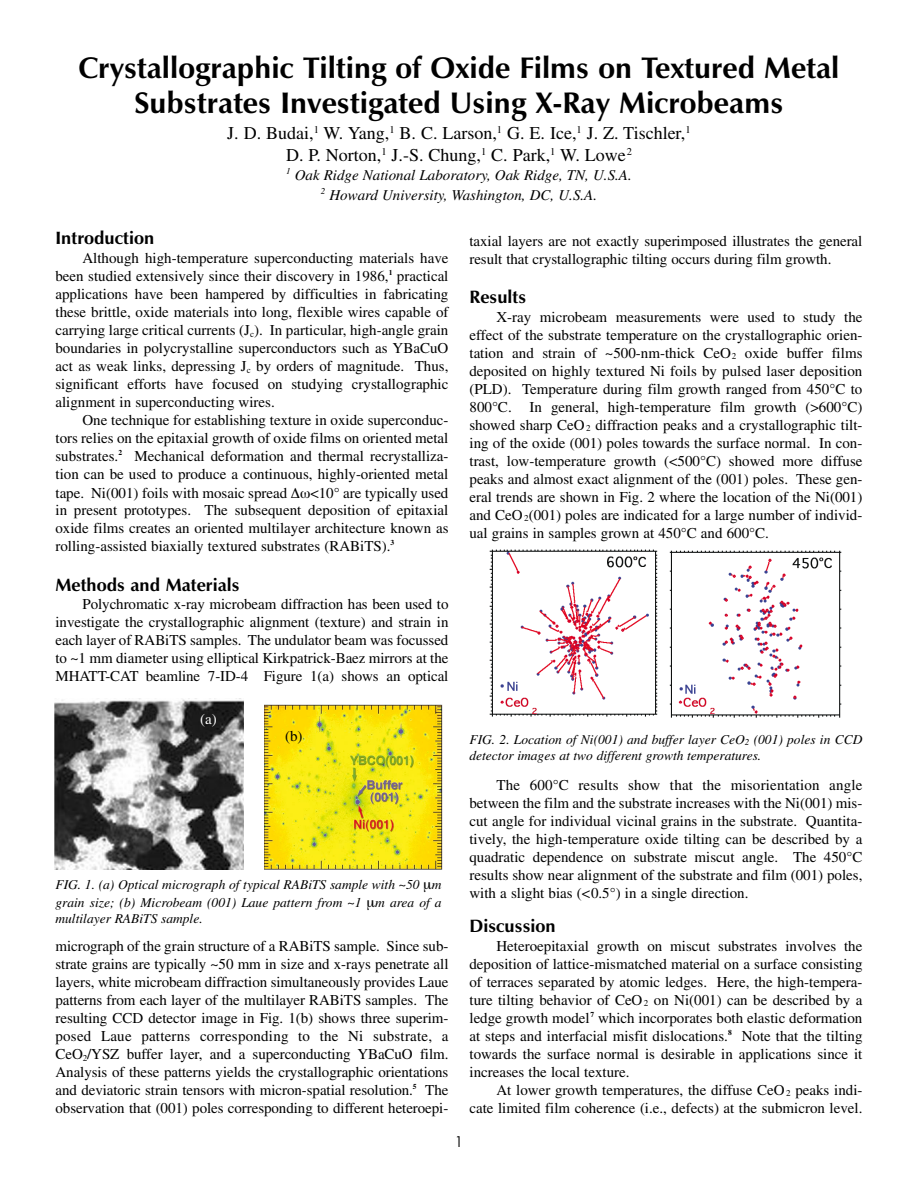
<style>
.page{position:relative;width:918px;height:1188px;background:#fff}
.page>*{position:absolute;margin:0;border:0;box-sizing:border-box;transform-origin:0 0}
.t1{font:700 30px/34.5px "Zapf Humanist 601 BT";color:#000;text-align:center}
.t2{font:18px/21.6px "Times";color:#000;text-align:center}
.t3{font:700 18px "Zapf Humanist 601 BT";color:#000}
.t4{font:15px/18px "Times";color:#000;text-align:justify}
.t5{font:italic 15px/19.5px "Times";color:#000;text-align:center}
.t6{font:15px "Times";color:#fff}
.t7{font:15px "Century Gothic";color:#000}
.t8{font:italic 13.5px/18px "Times";color:#000}
</style>
<div class="page">
<img style="left:54px;top:698px;width:190px;height:171px">
<img style="left:264px;top:705px;width:178px;height:165px">
<img style="left:489px;top:549px;width:353px;height:169px">
<h1 class="t1" style="left:78px;top:57px;width:762px">Crystallographic Tilting of Oxide Films on Textured Metal<br>Substrates Investigated Using X-Ray Microbeams</h1>
<p class="t2" style="left:227px;top:124px;width:465px">J. D. Budai,<sup>1</sup> W. Yang,<sup>1</sup> B. C. Larson,<sup>1</sup> G. E. Ice,<sup>1</sup> J. Z. Tischler,<sup>1<br></sup>D. P. Norton,<sup>1</sup> J.-S. Chung,<sup>1</sup> C. Park,<sup>1</sup> W. Lowe<sup>2</sup></p>
<p class="t5" style="left:286px;top:167px;width:347px"><sup>1</sup> Oak Ridge National Laboratory, Oak Ridge, TN, U.S.A.<br><sup>2</sup> Howard University, Washington, DC, U.S.A.</p>
<p class="t3" style="left:56px;top:232px;width:100px">Introduction</p>
<p class="t4" style="left:55px;top:251px;width:394px;text-indent:27px">Although high-temperature superconducting materials have been studied extensively since their discovery in 1986,<sup>1</sup> practical applications have been hampered by difficulties in fabricating these brittle, oxide materials into long, flexible wires capable of carrying large critical currents (J<sub>c</sub>). In particular, high-angle grain boundaries in polycrystalline superconductors such as YBaCuO act as weak links, depressing J<sub>c</sub> by orders of magnitude. Thus, significant efforts have focused on studying crystallographic alignment in superconducting wires.</p>
<p class="t4" style="left:55px;top:413px;width:395px;text-indent:27px">One technique for establishing texture in oxide superconduc&shy;tors relies on the epitaxial growth of oxide films on oriented metal substrates.<sup>2</sup> Mechanical deformation and thermal recrystalliza&shy;tion can be used to produce a continuous, highly-oriented metal tape. Ni(001) foils with mosaic spread ∆ &lt;10° are typically used in present prototypes. The subsequent deposition of epitaxial oxide films creates an oriented multilayer architecture known as rolling-assisted biaxially textured substrates (RABiTS).<sup>3</sup></p>
<p class="t3" style="left:56px;top:578px;width:186px">Methods and Materials</p>
<p class="t4" style="left:56px;top:597px;width:395px;text-indent:27px">Polychromatic x-ray microbeam diffraction has been used to investigate the crystallographic alignment (texture) and strain in each layer of RABiTS samples. The undulator beam was focussed to ~1 mm diameter using elliptical Kirkpatrick-Baez mirrors at the MHATT-CAT beamline 7-ID-4 Figure 1(a) shows an optical</p>
<p class="t4" style="left:470px;top:233px;width:394px">taxial layers are not exactly superimposed illustrates the general result that crystallographic tilting occurs during film growth.</p>
<p class="t3" style="left:470px;top:290px;width:58px">Results</p>
<p class="t4" style="left:469px;top:309px;width:395px;text-indent:27px">X-ray microbeam measurements were used to study the effect of the substrate temperature on the crystallographic orien&shy;tation and strain of ~500-nm-thick CeO<sub>2</sub> oxide buffer films deposited on highly textured Ni foils by pulsed laser deposition (PLD). Temperature during film growth ranged from 450°C to 800°C. In general, high-temperature film growth (&gt;600°C) showed sharp CeO <sub>2</sub> diffraction peaks and a crystallographic tilt&shy;ing of the oxide (001) poles towards the surface normal. In con&shy;trast, low-temperature growth (&lt;500°C) showed more diffuse peaks and almost exact alignment of the (001) poles. These gen&shy;eral trends are shown in Fig. 2 where the location of the Ni(001) and CeO <sub>2</sub>(001) poles are indicated for a large number of individ&shy;ual grains in samples grown at 450°C and 600°C.</p>
<p class="t6" style="left:200px;top:713px;width:18px">(a)</p>
<p class="t4" style="left:285px;top:729px;width:19px">(b)</p>
<p class="t8" style="left:55px;top:876px;width:388px">FIG. 1. (a) Optical micrograph of typical RABiTS sample with ~50 m grain size; (b) Microbeam (001) Laue pattern from ~1 m area of a</p>
<p class="t8" style="left:55px;top:911px;width:149px">multilayer RABiTS sample.</p>
<p class="t4" style="left:55px;top:939px;width:395px">micrograph of the grain structure of a RABiTS sample. Since sub&shy;strate grains are typically ~50 mm in size and x-rays penetrate all layers, white microbeam diffraction simultaneously provides Laue patterns from each layer of the multilayer RABiTS samples. The resulting CCD detector image in Fig. 1(b) shows three superim&shy;posed Laue patterns corresponding to the Ni substrate, a CeO<sub>2</sub>/YSZ buffer layer, and a superconducting YBaCuO film.<br>Analysis of these patterns yields the crystallographic orientations and deviatoric strain tensors with micron-spatial resolution.<sup>5</sup> The observation that (001) poles corresponding to different heteroepi-</p>
<p class="t7" style="left:455px;top:1136px;width:10px">1</p>
<p class="t8" style="left:469px;top:732px;width:394px;line-height:16.2px">FIG. 2. Location of Ni(001) and buffer layer CeO<sub>2</sub> (001) poles in CCD detector images at two different growth temperatures.</p>
<p class="t4" style="left:469px;top:777px;width:394px;text-indent:27px">The 600°C results show that the misorientation angle between the film and the substrate increases with the Ni(001) mis&shy;cut angle for individual vicinal grains in the substrate. Quantita&shy;tively, the high-temperature oxide tilting can be described by a quadratic dependence on substrate miscut angle. The 450°C results show near alignment of the substrate and film (001) poles, with a slight bias (&lt;0.5°) in a single direction.</p>
<p class="t3" style="left:470px;top:919px;width:88px">Discussion</p>
<p class="t4" style="left:469px;top:938px;width:395px;text-indent:27px">Heteroepitaxial growth on miscut substrates involves the deposition of lattice-mismatched material on a surface consisting of terraces separated by atomic ledges. Here, the high-tempera&shy;ture tilting behavior of CeO <sub>2</sub> on Ni(001) can be described by a ledge growth model<sup>7</sup> which incorporates both elastic deformation at steps and interfacial misfit dislocations.<sup>8</sup> Note that the tilting towards the surface normal is desirable in applications since it increases the local texture.</p>
<p class="t4" style="left:470px;top:1082px;width:395px;text-align:right">At lower growth temperatures, the diffuse CeO <sub>2</sub> peaks indi&shy;cate limited film coherence (i.e., defects) at the submicron level.</p>
</div>
